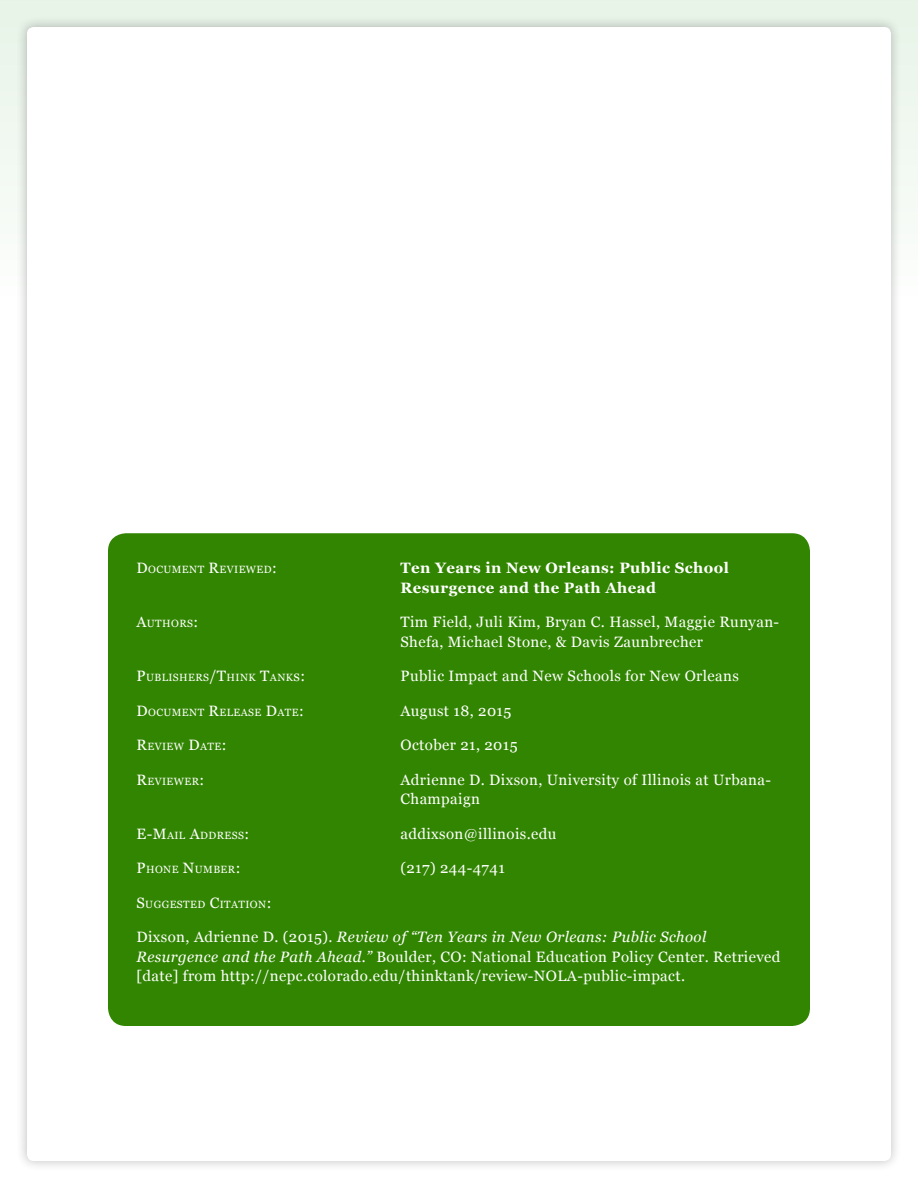
<style>
.page{position:relative;width:918px;height:1188px;background:#fff}
.page>*{position:absolute;margin:0;border:0;box-sizing:border-box;transform-origin:0 0}
.t1{font:15px/19.5px "Georgia";letter-spacing:.025em;color:#fff}
.t2{font:700 15px/19.5px "Georgia";letter-spacing:.025em;color:#fff}
.t3{font:10.5px "Georgia";letter-spacing:.04em;color:#fff}
.s1{font-size:15px}
.s2{font-style:italic}
</style>
<div class="page">
<div style="left:0;top:0;width:918px;height:1188px;background:linear-gradient(to right,#f4faf4,#f4faf4)"></div>
<div style="left:16px;top:16px;width:887px;height:1157px;background:#000;opacity:.25"></div>
<div style="left:27px;top:27px;width:864px;height:1134px;background:#fff;border-radius:7px"></div>
<div style="left:108px;top:533px;width:702px;height:493px;background:#318500;border-radius:18px"></div>
<p class="t3" style="left:136px;top:562px;width:142px"><span class="s1">D</span>OCUMENT <span class="s1">R</span>EVIEWED<span class="s1">:</span></p>
<p class="t2" style="left:401px;top:557px;width:330px">Ten Years in New Orleans: Public School<br>Resurgence and the Path Ahead</p>
<p class="t3" style="left:136px;top:616px;width:63px"><span class="s1">A</span>UTHORS<span class="s1">:</span></p>
<p class="t1" style="left:401px;top:612px;width:380px">Tim Field, Juli Kim, Bryan C. Hassel, Maggie Runyan-<br>Shefa, Michael Stone, &amp; Davis Zaunbrecher</p>
<p class="t3" style="left:136px;top:670px;width:170px"><span class="s1">P</span>UBLISHERS<span class="s1">/T</span>HINK <span class="s1">T</span>ANK<span class="s1">s:</span></p>
<p class="t1" style="left:401px;top:666px;width:340px">Public Impact and New Schools for New Orleans</p>
<p class="t3" style="left:136px;top:704px;width:169px"><span class="s1">D</span>OCUMENT <span class="s1">R</span>ELEASE <span class="s1">D</span>ATE<span class="s1">:</span></p>
<p class="t1" style="left:400px;top:700px;width:112px">August 18, 2015</p>
<p class="t3" style="left:136px;top:739px;width:91px"><span class="s1">R</span>EVIEW <span class="s1">D</span>ATE<span class="s1">:</span></p>
<p class="t1" style="left:401px;top:735px;width:119px">October 21, 2015</p>
<p class="t3" style="left:136px;top:773px;width:69px"><span class="s1">R</span>EVIEWER<span class="s1">:</span></p>
<p class="t1" style="left:401px;top:769px;width:372px">Adrienne D. Dixson, University of Illinois at Urbana-<br>Champaign</p>
<p class="t3" style="left:136px;top:827px;width:114px"><span class="s1">E-M</span>AIL <span class="s1">A</span>DDRESS<span class="s1">:</span></p>
<p class="t1" style="left:400px;top:823px;width:157px">addixson@illinois.edu</p>
<p class="t3" style="left:136px;top:862px;width:105px"><span class="s1">P</span>HONE <span class="s1">N</span>UMBER<span class="s1">:</span></p>
<p class="t1" style="left:400px;top:858px;width:106px">(217) 244-4741</p>
<p class="t3" style="left:136px;top:896px;width:136px"><span class="s1">S</span>UGGESTED <span class="s1">C</span>ITATION<span class="s1">:</span></p>
<p class="t1" style="left:136px;top:927px;width:646px">Dixson, Adrienne D. (2015). <span class="s2">Review of “Ten Years in New Orleans: Public School<br>Resurgence and the Path Ahead.”</span> Boulder, CO: National Education Policy Center. Retrieved [date] from http://nepc.colorado.edu/thinktank/review-NOLA-public-impact.</p>
</div>
